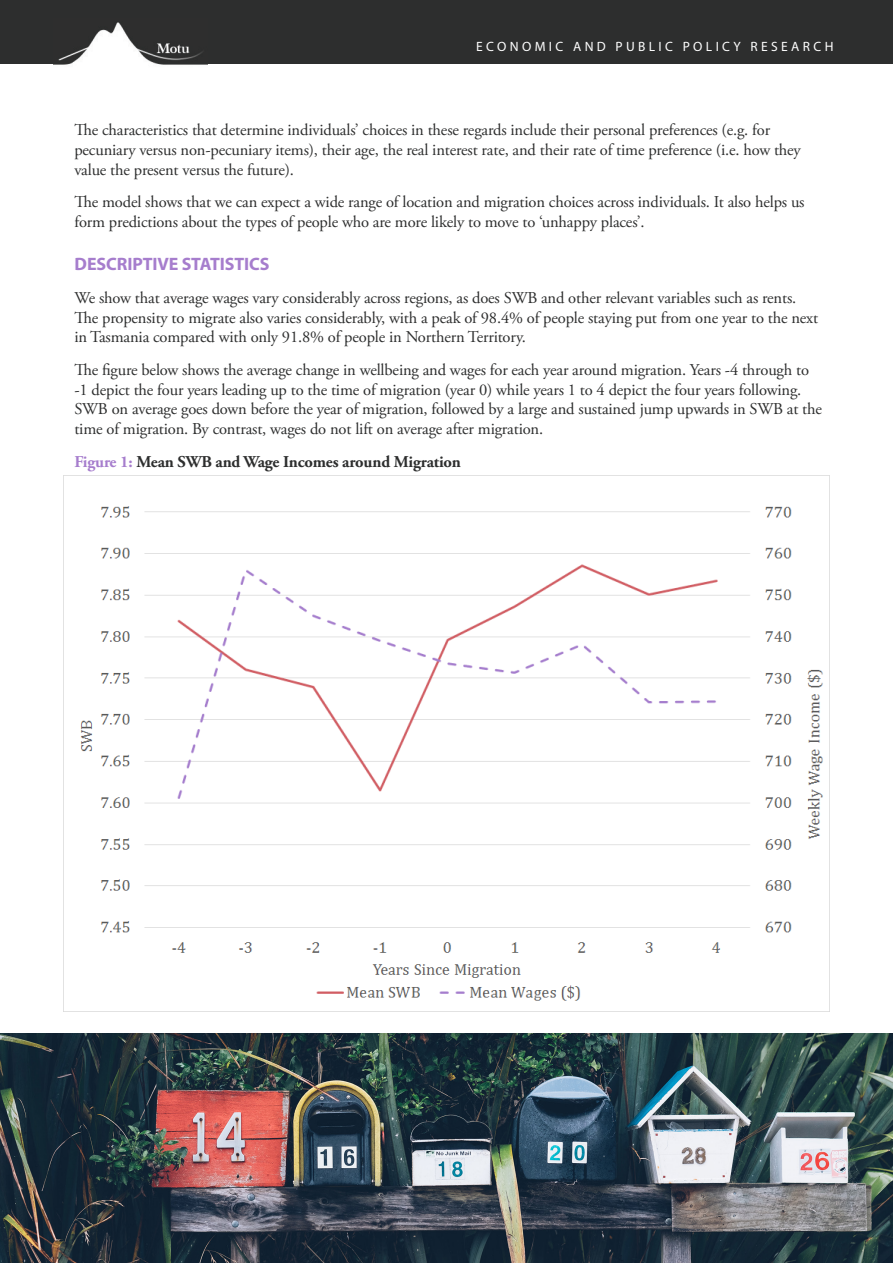
<style>
.page{position:relative;width:893px;height:1263px;background:#fff}
.page>*{position:absolute;margin:0;border:0;box-sizing:border-box;transform-origin:0 0}
.body{font:700 18px "Myriad Pro";letter-spacing:-.005em;color:#a67dcd}
.body-2{font:16.5px/19.8px "Adobe Garamond Pro";letter-spacing:-.01em;color:#2d2e2e}
.body-3{font:700 16.5px "Adobe Garamond Pro";letter-spacing:-.01em;color:#2d2e2e}
.t1{font:13.5px "Myriad Pro";letter-spacing:.25em;color:#fff}
.s1{color:#a67dcd}
</style>
<div class="page">
<img style="left:0;top:1033px;width:893px;height:230px">
<img style="left:64px;top:475px;width:765px;height:537px">
<div style="left:0;top:0;width:893px;height:64px;background:#2d2e2e"></div>
<img style="left:53px;top:22px;width:154px;height:43px">
<p class="t1" style="left:476px;top:38px;width:359px">ECONOMIC AND PUBLIC POLICY RESEARCH</p>
<p class="body-2" style="left:74px;top:121px;width:728px">The characteristics that determine individuals’ choices in these regards include their personal preferences (e.g. for pecuniary versus non-pecuniary items), their age, the real interest rate, and their rate of time preference (i.e. how they value the present versus the future).</p>
<p class="body-2" style="left:74px;top:193px;width:732px">The model shows that we can expect a wide range of location and migration choices across individuals. It also helps us form predictions about the types of people who are more likely to move to ‘unhappy places’.</p>
<p class="body" style="left:75px;top:252px;width:197px">DESCRIPTIVE STATISTICS</p>
<p class="body-2" style="left:74px;top:288px;width:745px">We show that average wages vary considerably across regions, as does SWB and other relevant variables such as rents.<br>The propensity to migrate also varies considerably, with a peak of 98.4% of people staying put from one year to the next in Tasmania compared with only 91.8% of people in Northern Territory.</p>
<p class="body-2" style="left:74px;top:360px;width:749px">The figure below shows the average change in wellbeing and wages for each year around migration. Years -4 through to -1 depict the four years leading up to the time of migration (year 0) while years 1 to 4 depict the four years following.<br>SWB on average goes down before the year of migration, followed by a large and sustained jump upwards in SWB at the time of migration. By contrast, wages do not lift on average after migration.</p>
<p class="body-3" style="left:74px;top:452px;width:388px"><span class="s1">Figure 1:</span> Mean SWB and Wage Incomes around Migration</p>
</div>
